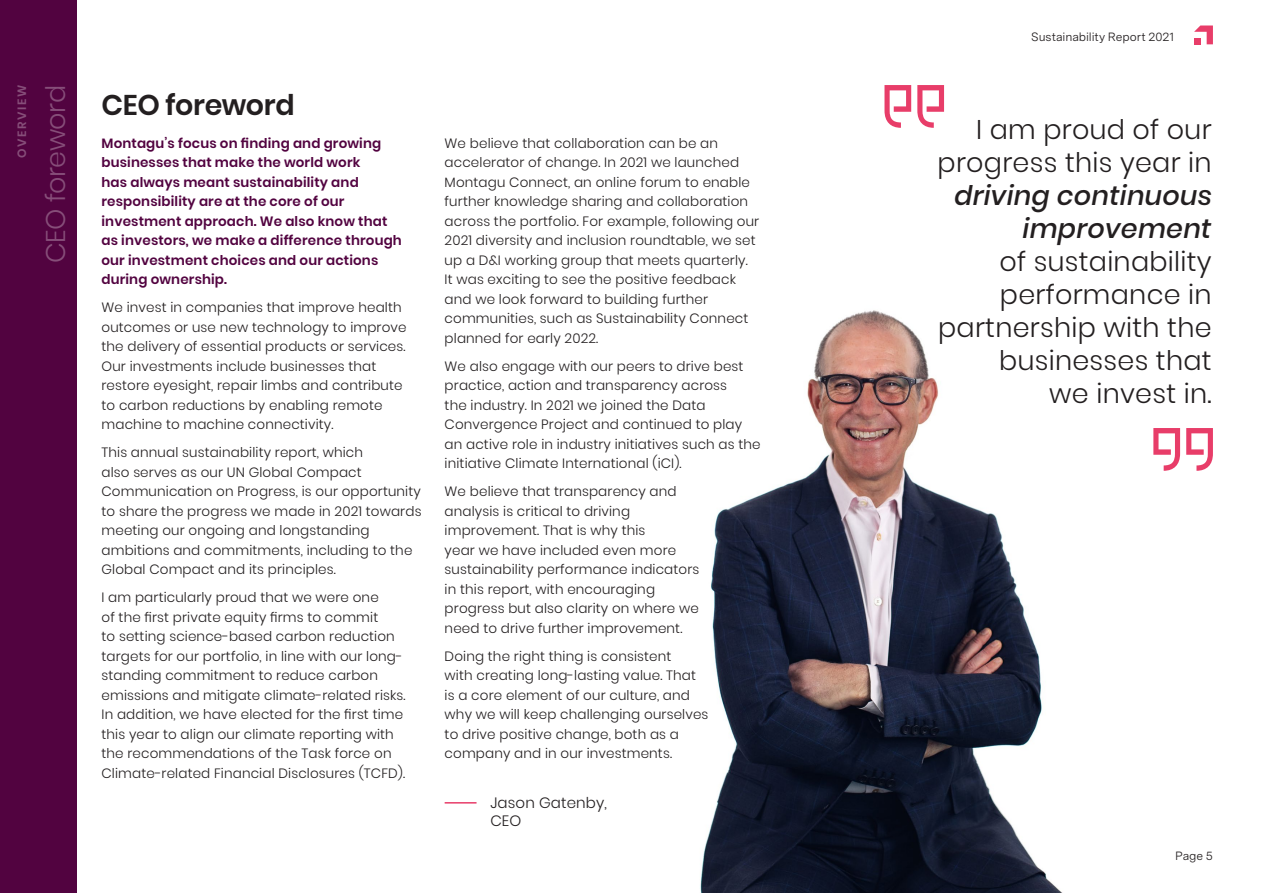
<style>
.page{position:relative;width:1263px;height:893px;background:#fff}
.page>*{position:absolute;margin:0;border:0;box-sizing:border-box;transform-origin:0 0}
.t1{font:600 28.5px "Poppins";letter-spacing:-.01em;color:#231f20}
.t2{font:300 27px/33px "Poppins";letter-spacing:.01em;color:#231f20;text-align:right}
.t3{font:300 27px "Poppins";letter-spacing:-.02em;color:#864e79}
.t4{font:300 15px "Poppins";letter-spacing:.01em;color:#231f20}
.t5{font:300 13.5px/19.5px "Poppins";letter-spacing:.01em;color:#231f20}
.t6{font:600 13.5px/19.5px "Poppins";letter-spacing:.01em;color:#520340}
.t7{font:12px "Messina Sans";letter-spacing:-.005em;color:#231f20}
.t8{font:600 12px "Poppins";letter-spacing:.13em;color:#864e79}
.s1{font-weight:500;font-style:italic}
</style>
<div class="page">
<img style="left:700px;top:310px;width:363px;height:583px">
<svg style="left:917px;top:85px;width:27px;height:43px"></svg>
<svg style="left:884px;top:85px;width:27px;height:43px"></svg>
<svg style="left:1153px;top:428px;width:27px;height:43px"></svg>
<svg style="left:1186px;top:428px;width:27px;height:43px"></svg>
<hr style="left:445px;top:802px;width:31px;height:2px;background:#e83d69">
<div style="left:0;top:0;width:77px;height:893px;background:#520340"></div>
<svg style="left:1194px;top:26px;width:19px;height:18px"></svg>
<p class="t8" style="left:15px;top:158px;width:74px;rotate:-90deg">OVERVIEW</p>
<p class="t3" style="left:40px;top:263px;width:180px;rotate:-90deg">CEO foreword</p>
<p class="t1" style="left:102px;top:88px;width:195px">CEO foreword</p>
<p class="t6" style="left:102px;top:133px;width:302px">Montagu’s focus on finding and growing businesses that make the world work<br>has always meant sustainability and responsibility are at the core of our investment approach. We also know that as investors, we make a difference through our investment choices and our actions during ownership.</p>
<p class="t5" style="left:102px;top:298px;width:307px">We invest in companies that improve health outcomes or use new technology to improve the delivery of essential products or services.<br>Our investments include businesses that restore eyesight, repair limbs and contribute to carbon reductions by enabling remote machine to machine connectivity.</p>
<p class="t5" style="left:102px;top:443px;width:321px">This annual sustainability report, which<br>also serves as our UN Global Compact Communication on Progress, is our opportunity to share the progress we made in 2021 towards meeting our ongoing and longstanding ambitions and commitments, including to the Global Compact and its principles.</p>
<p class="t5" style="left:102px;top:588px;width:306px">I am particularly proud that we were one<br>of the first private equity firms to commit<br>to setting science-based carbon reduction targets for our portfolio, in line with our long&shy;standing commitment to reduce carbon emissions and mitigate climate-related risks.<br>In addition, we have elected for the first time this year to align our climate reporting with the recommendations of the Task force on Climate-related Financial Disclosures (TCFD).</p>
<p class="t5" style="left:445px;top:133px;width:316px">We believe that collaboration can be an accelerator of change. In 2021 we launched Montagu Connect, an online forum to enable further knowledge sharing and collaboration across the portfolio. For example, following our 2021 diversity and inclusion roundtable, we set up a D&amp;I working group that meets quarterly.<br>It was exciting to see the positive feedback and we look forward to building further communities, such as Sustainability Connect planned for early 2022.</p>
<p class="t5" style="left:445px;top:356px;width:317px">We also engage with our peers to drive best practice, action and transparency across<br>the industry. In 2021 we joined the Data Convergence Project and continued to play an active role in industry initiatives such as the initiative Climate International (iCI).</p>
<p class="t5" style="left:445px;top:482px;width:256px">We believe that transparency and analysis is critical to driving improvement. That is why this<br>year we have included even more sustainability performance indicators in this report, with encouraging progress but also clarity on where we need to drive further improvement.</p>
<p class="t5" style="left:445px;top:646px;width:265px">Doing the right thing is consistent<br>with creating long-lasting value. That is a core element of our culture, and why we will keep challenging ourselves to drive positive change, both as a company and in our investments.</p>
<p class="t4" style="left:490px;top:794px;width:118px">Jason Gatenby,</p>
<p class="t4" style="left:490px;top:812px;width:33px">CEO</p>
<p class="t7" style="left:1031px;top:28px;width:145px">Sustainability Report 2021</p>
<p class="t2" style="left:937px;top:113px;width:276px">I am proud of our progress this year in <span class="s1">driving continuous improvement<br></span>of sustainability performance in partnership with the businesses that<br>we invest in.</p>
<p class="t7" style="left:1175px;top:848px;width:39px">Page 5</p>
</div>
